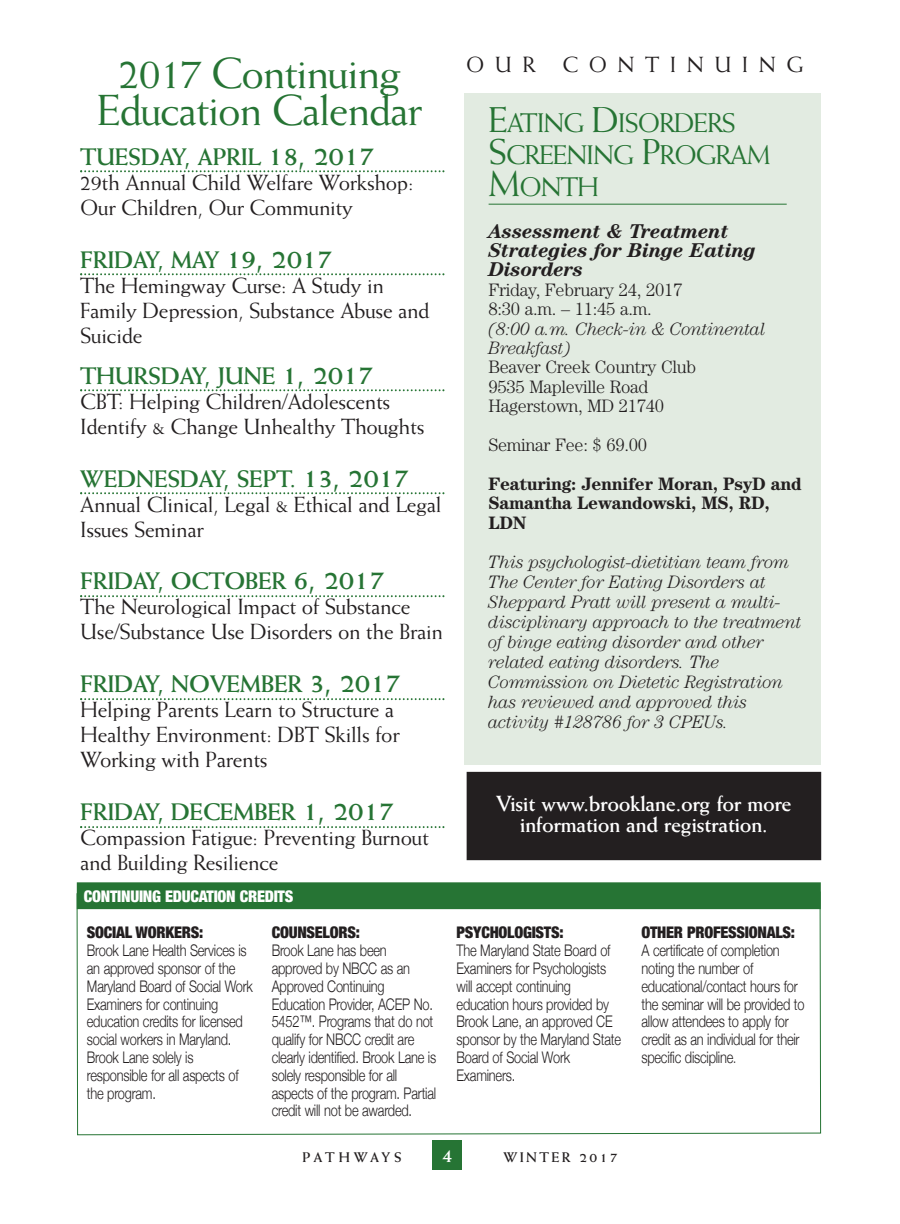
<style>
.page{position:relative;width:900px;height:1224px;background:#fff}
.page>*{position:absolute;margin:0;border:0;box-sizing:border-box;transform-origin:0 0}
.t1{font:43.6px/37.6px "Weiss";letter-spacing:-.03em;color:#267434;text-align:center}
.t2{font:27px/32px "Weiss";letter-spacing:-.04em;color:#267434}
.t3{font:700 24px "Weiss";letter-spacing:-.015em;color:#267434}
.t4{font:22px/25px "Weiss";letter-spacing:-.015em;color:#231f20}
.t5{font:700 22px/20.8px "Weiss";letter-spacing:-.02em;color:#fff;text-align:center}
.t6{font:italic 700 20px/19.4px "Century";letter-spacing:-.01em;color:#231f20}
.t7{font:700 20px "Weiss";color:#fff}
.t8{font:italic 300 18px/20px "Century";letter-spacing:-.015em;color:#231f20}
.t9{font:300 18px/19.4px "Century";letter-spacing:-.015em;color:#231f20}
.t10{font:700 18px/38.8px "Century";letter-spacing:-.015em;color:#231f20}
.t11{font:300 16px/17.8px "Helvetica Neue";letter-spacing:-.015em;color:#231f20;scale:.8 1}
.t12{font:900 condensed 16px "Helvetica Neue";letter-spacing:-.015em;color:#fff}
.t13{font:700 14px "Weiss";letter-spacing:.165em;color:#231f20}
.t14{font:700 14px "Weiss";letter-spacing:.205em;color:#231f20}
.s1{font-size:28px}
.s2{font-size:36px}
.s3{font-style:italic}
.s4{font-weight:300}
.s5{font-weight:900;font-stretch:condensed}
.s6{font-size:14px}
</style>
<div class="page">
<div style="left:432px;top:1140px;width:30px;height:30px;background:#267434"></div>
<svg style="left:76px;top:891px;width:746px;height:245px"></svg>
<div style="left:77px;top:882px;width:744px;height:27px;background:#267434"></div>
<div style="left:467px;top:772px;width:354px;height:88px;background:#231f20"></div>
<svg style="left:80px;top:170px;width:364px;height:2px"></svg>
<svg style="left:80px;top:273px;width:364px;height:2px"></svg>
<svg style="left:80px;top:389px;width:364px;height:2px"></svg>
<svg style="left:80px;top:492px;width:364px;height:2px"></svg>
<svg style="left:80px;top:595px;width:364px;height:2px"></svg>
<svg style="left:80px;top:698px;width:364px;height:2px"></svg>
<svg style="left:80px;top:826px;width:364px;height:2px"></svg>
<div style="left:465px;top:94px;width:356px;height:671px;background:#e2ebe1"></div>
<hr style="left:489px;top:204px;width:298px;height:1px;background:#267434">
<p class="t1" style="left:97px;top:54px;width:326px">2017 Continuing<br>Education Calendar</p>
<p class="t3" style="left:80px;top:142px;width:296px">TUESDAY, APRIL <span class="s1">18, 2017</span></p>
<p class="t4" style="left:80px;top:169px;width:335px">29th Annual Child Welfare Workshop:<br>Our Children, Our Community</p>
<p class="t3" style="left:80px;top:245px;width:254px">FRIDAY, MAY <span class="s1">19, 2017</span></p>
<p class="t4" style="left:80px;top:272px;width:351px">The Hemingway Curse: A Study in<br>Family Depression, Substance Abuse and<br>Suicide</p>
<p class="t3" style="left:80px;top:361px;width:295px">THURSDAY, JUNE <span class="s1">1, 2017</span></p>
<p class="t4" style="left:80px;top:388px;width:346px">CBT: Helping Children/Adolescents<br>Identify &amp; Change Unhealthy Thoughts</p>
<p class="t3" style="left:80px;top:464px;width:330px">WEDNESDAY, SEPT. <span class="s1">13, 2017</span></p>
<p class="t4" style="left:80px;top:491px;width:363px">Annual Clinical, Legal &amp; Ethical and Legal<br>Issues Seminar</p>
<p class="t3" style="left:80px;top:567px;width:306px">FRIDAY, OCTOBER <span class="s1">6, 2017</span></p>
<p class="t4" style="left:80px;top:594px;width:364px">The Neurological Impact of Substance<br>Use/Substance Use Disorders on the Brain</p>
<p class="t3" style="left:80px;top:670px;width:322px">FRIDAY, NOVEMBER <span class="s1">3, 2017</span></p>
<p class="t4" style="left:80px;top:697px;width:321px">Helping Parents Learn to Structure a<br>Healthy Environment: DBT Skills for<br>Working with Parents</p>
<p class="t3" style="left:80px;top:798px;width:315px">FRIDAY, DECEMBER <span class="s1">1, 2017</span></p>
<p class="t4" style="left:80px;top:825px;width:350px">Compassion Fatigue: Preventing Burnout and Building Resilience</p>
<p class="t12" style="left:84px;top:883px;width:211px">CONTINUING EDUCATION CREDITS</p>
<p class="t4" style="left:466px;top:52px;width:339px">O U R C O N T I N U I N G</p>
<p class="t2" style="left:489px;top:107px;width:284px"><span class="s2">E</span>ATING <span class="s2">D</span>ISORDERS<br><span class="s2">S</span>CREENING <span class="s2">P</span>ROGRAM<br><span class="s2">M</span>ONTH</p>
<p class="t6" style="left:488px;top:221px;width:269px">Assessment &amp; Treatment<br>Strategies for Binge Eating<br>Disorders</p>
<p class="t9" style="left:488px;top:280px;width:278px">Friday, February 24, 2017<br>8:30 a.m. – 11:45 a.m.<br><span class="s3">(8:00 a.m. Check-in &amp; Continental<br>Breakfast)<br></span>Beaver Creek Country Club<br>9535 Mapleville Road<br>Hagerstown, MD 21740</p>
<p class="t10" style="left:488px;top:425px;width:315px"><span class="s4">Seminar Fee: $ 69.00<br></span>Featuring: Jennifer Moran, PsyD and</p>
<p class="t10" style="left:488px;top:493px;width:283px;line-height:19.4px">Samantha Lewandowski, MS, RD,<br>LDN</p>
<p class="t8" style="left:488px;top:552px;width:315px">This psychologist-dietitian team from The Center for Eating Disorders at Sheppard Pratt will present a multi&shy;disciplinary approach to the treatment of binge eating disorder and other related eating disorders. The Commission on Dietetic Registration has reviewed and approved this activity #128786 for 3 CPEUs.</p>
<p class="t5" style="left:496px;top:793px;width:297px">Visit www.brooklane.org for more information and registration.</p>
<p class="t11" style="left:87px;top:923px;width:209px"><span class="s5">SOCIAL WORKERS:<br></span>Brook Lane Health Services is an approved sponsor of the<br>Maryland Board of Social Work<br>Examiners for continuing education credits for licensed social workers in Maryland.<br>Brook Lane solely is responsible for all aspects of the program.</p>
<p class="t11" style="left:272px;top:923px;width:207px"><span class="s5">COUNSELORS:<br></span>Brook Lane has been approved by NBCC as an<br>Approved Continuing<br>Education Provider, ACEP No.<br>5452™. Programs that do not qualify for NBCC credit are clearly identified. Brook Lane is solely responsible for all aspects of the program. Partial credit will not be awarded.</p>
<p class="t11" style="left:457px;top:923px;width:207px"><span class="s5">PSYCHOLOGISTS:<br></span>The Maryland State Board of<br>Examiners for Psychologists will accept continuing education hours provided by<br>Brook Lane, an approved CE sponsor by the Maryland State<br>Board of Social Work<br>Examiners.</p>
<p class="t11" style="left:641px;top:923px;width:205px"><span class="s5">OTHER PROFESSIONALS:<br></span>A certificate of completion noting the number of educational/contact hours for the seminar will be provided to allow attendees to apply for credit as an individual for their specific discipline<span class="s6">.</span></p>
<p class="t14" style="left:303px;top:1149px;width:101px">PATHWAYS</p>
<p class="t7" style="left:442px;top:1143px;width:13px">4</p>
<p class="t13" style="left:503px;top:1149px;width:116px">WINTER 2017</p>
</div>
